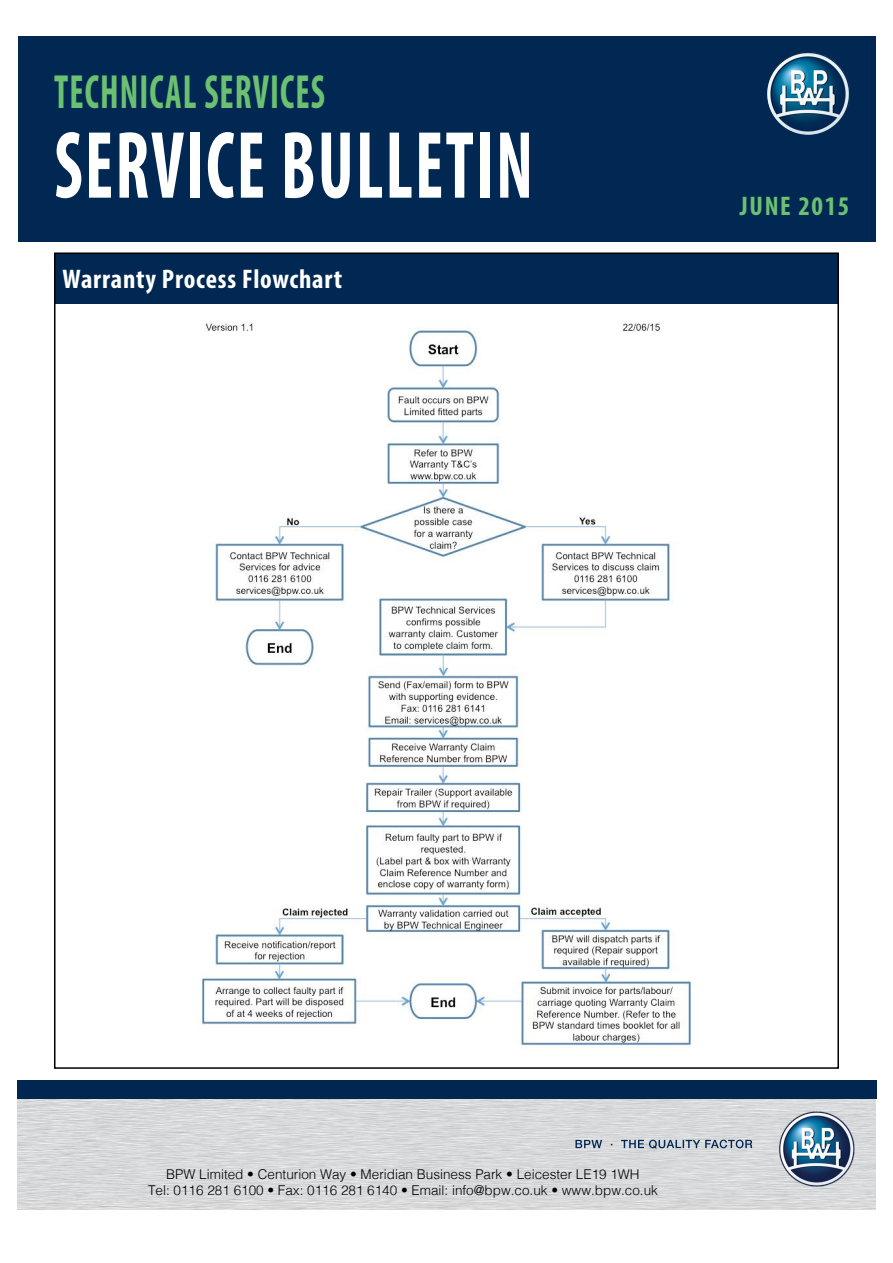
<style>
.page{position:relative;width:893px;height:1263px;background:#fff}
.page>*{position:absolute;margin:0;border:0;box-sizing:border-box;transform-origin:0 0}
.t1{font:700 condensed 96.45px "Myriad Pro";letter-spacing:.03em;color:#fff;scale:.75 1}
.t2{font:700 condensed 48.3px "Myriad Pro";letter-spacing:.03em;color:#6cc071;scale:.75 1}
.t3{font:700 condensed 27px "Myriad Pro";letter-spacing:.03em;color:#fff}
.t4{font:700 condensed 27px "Myriad Pro";letter-spacing:.06em;color:#6cc071}
.t5{font:300 13.5px/16.2px "Helvetica";color:#000;text-align:center}
</style>
<div class="page">
<img style="left:17px;top:1099px;width:859px;height:110px">
<div style="left:18px;top:36px;width:857px;height:205px;background:#002852"></div>
<img style="left:767px;top:52px;width:83px;height:83px">
<div style="left:54px;top:254px;width:785px;height:50px;background:#002852"></div>
<div style="left:17px;top:1080px;width:859px;height:19px;background:#002652"></div>
<img style="left:780px;top:1111px;width:75px;height:75px">
<svg style="left:575px;top:1140px;width:177px;height:9px"></svg>
<img style="left:201px;top:322px;width:490px;height:724px">
<div style="left:181px;top:1030px;width:112px;height:26px;background:#fff"></div>
<h2 class="t2" style="left:54px;top:61px;width:362px">TECHNICAL SERVICES</h2>
<h1 class="t1" style="left:54px;top:105px;width:640px">SERVICE BULLETIN</h1>
<h3 class="t3" style="left:62px;top:262px;width:281px">Warranty Process Flowchart</h3>
<h3 class="t4" style="left:740px;top:189px;width:111px">JUNE 2015</h3>
<p class="t5" style="left:148px;top:1165px;width:511px">BPW Limited • Centurion Way • Meridian Business Park • Leicester LE19 1WH<br>Tel: 0116 281 6100 • Fax: 0116 281 6140 • Email: info@bpw.co.uk • www.bpw.co.uk</p>
</div>
